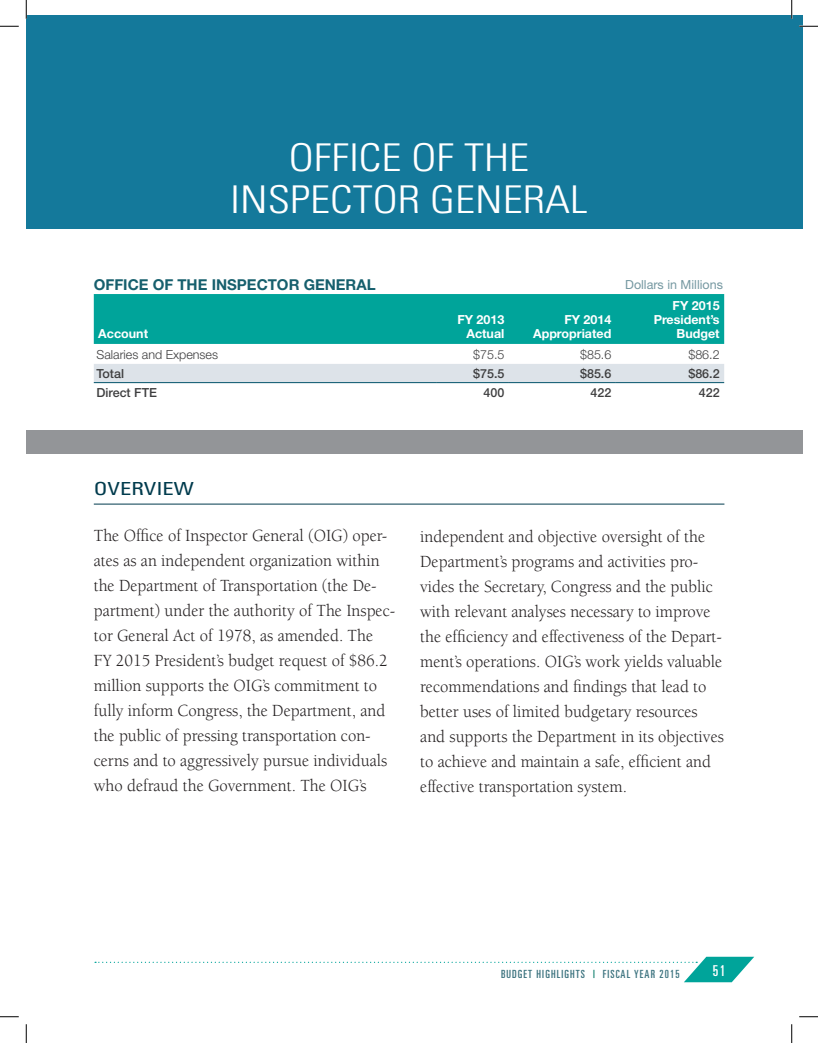
<style>
.page{position:relative;width:818px;height:1043px;background:#fff}
.page>*{position:absolute;margin:0;border:0;box-sizing:border-box;transform-origin:0 0}
.t1{font:300 condensed 38.25px/41.2px "Univers";color:#fff;text-align:center;scale:1.18 1}
.t2{font:condensed 18px "Univers";color:#003b4d;scale:1.25 1}
.t3{font:17.5px/25px "Berkeley";color:#231f20;scale:.95 1}
.t4{font:700 15px "Helvetica Neue";color:#165f6d}
.t5{font:ultra-condensed 15px "Univers";color:#fff}
.t6{font:700 12.5px/13.8px "Helvetica Neue";color:#fff;text-align:right}
.t7{font:500 12.5px "Helvetica Neue";color:#3e3e3f}
.t8{font:300 12.5px "Helvetica Neue";color:#3e3e3f}
.t9{font:12.5px "Helvetica Neue";color:#7598a1}
.t10{font:ultra-condensed 11.25px "Univers";letter-spacing:.1em;color:#3b727e}
.s1{color:#007764}
</style>
<div class="page">
<svg style="left:95px;top:956px;width:659px;height:26px"></svg>
<div style="left:26px;top:15px;width:776px;height:213px;background:#14799b"></div>
<div style="left:26px;top:430px;width:776px;height:23px;background:#939598"></div>
<div style="left:94px;top:294px;width:630px;height:50px;background:#00a49a"></div>
<div style="left:94px;top:364px;width:630px;height:18px;background:#dde3e9"></div>
<hr style="left:94px;top:382px;width:343px;height:1px;background:#02536a">
<hr style="left:437px;top:382px;width:72px;height:1px;background:#02536a">
<hr style="left:509px;top:382px;width:107px;height:1px;background:#02536a">
<hr style="left:616px;top:382px;width:108px;height:1px;background:#02536a">
<hr style="left:94px;top:504px;width:630px;height:1px;background:#003b4d">
<svg style="left:0;top:25px;width:19px;height:2px"></svg>
<svg style="left:799px;top:25px;width:19px;height:2px"></svg>
<svg style="left:0;top:1016px;width:19px;height:1px"></svg>
<svg style="left:799px;top:1016px;width:19px;height:1px"></svg>
<svg style="left:25px;top:0;width:2px;height:19px"></svg>
<svg style="left:25px;top:1024px;width:2px;height:18px"></svg>
<svg style="left:790px;top:0;width:2px;height:19px"></svg>
<svg style="left:791px;top:1024px;width:1px;height:18px"></svg>
<p class="t1" style="left:230px;top:137px;width:298px">OFFICE OF THE<br>I NSPECTOR GENERAL</p>
<p class="t4" style="left:94px;top:275px;width:283px">Office of the Inspector General</p>
<p class="t6" style="left:98px;top:326px;width:51px">Account</p>
<p class="t6" style="left:457px;top:312px;width:49px">FY 2013<br>Actual</p>
<p class="t6" style="left:533px;top:312px;width:80px">FY 2014<br>Appropriated</p>
<p class="t9" style="left:625px;top:277px;width:99px">Dollars in Millions</p>
<p class="t6" style="left:653px;top:298px;width:67px">FY 2015<br>President’s<br>Budget</p>
<p class="t8" style="left:96px;top:347px;width:123px">Salaries and Expenses</p>
<p class="t8" style="left:473px;top:347px;width:33px">$75.5</p>
<p class="t8" style="left:580px;top:347px;width:33px">$85.6</p>
<p class="t8" style="left:688px;top:347px;width:33px">$86.2</p>
<p class="t7" style="left:96px;top:366px;width:29px">Total</p>
<p class="t7" style="left:473px;top:366px;width:33px">$75.5</p>
<p class="t7" style="left:580px;top:366px;width:33px">$85.6</p>
<p class="t7" style="left:688px;top:366px;width:33px">$86.2</p>
<p class="t7" style="left:96px;top:385px;width:62px">Direct FTE</p>
<p class="t7" style="left:483px;top:385px;width:22px">400</p>
<p class="t7" style="left:590px;top:385px;width:22px">422</p>
<p class="t7" style="left:698px;top:385px;width:22px">422</p>
<p class="t2" style="left:94px;top:477px;width:79px">OVERVI EW</p>
<p class="t3" style="left:94px;top:523px;width:319px">The Office of Inspector General (OIG) oper&shy;ates as an independent organization within the Department of Transportation (the De&shy;partment) under the authority of The Inspec&shy;tor General Act of 1978, as amended. The FY 2015 President’s budget request of $86.2 million supports the OIG’s commitment to fully inform Congress, the Department, and the public of pressing transportation con&shy;cerns and to aggressively pursue individuals who defraud the Government. The OIG’s</p>
<p class="t3" style="left:420px;top:524px;width:321px">independent and objective oversight of the Department’s programs and activities pro&shy;vides the Secretary, Congress and the public with relevant analyses necessary to improve the efficiency and effectiveness of the Depart&shy;ment’s operations. OIG’s work yields valuable recommendations and findings that lead to better uses of limited budgetary resources and supports the Department in its objectives to achieve and maintain a safe, efficient and effective transportation system.</p>
<p class="t10" style="left:501px;top:967px;width:180px">BUDGET HIGHLIGHTS <span class="s1">|</span> FISCAL YEAR 2015</p>
<p class="t5" style="left:712px;top:961px;width:14px">51</p>
</div>
